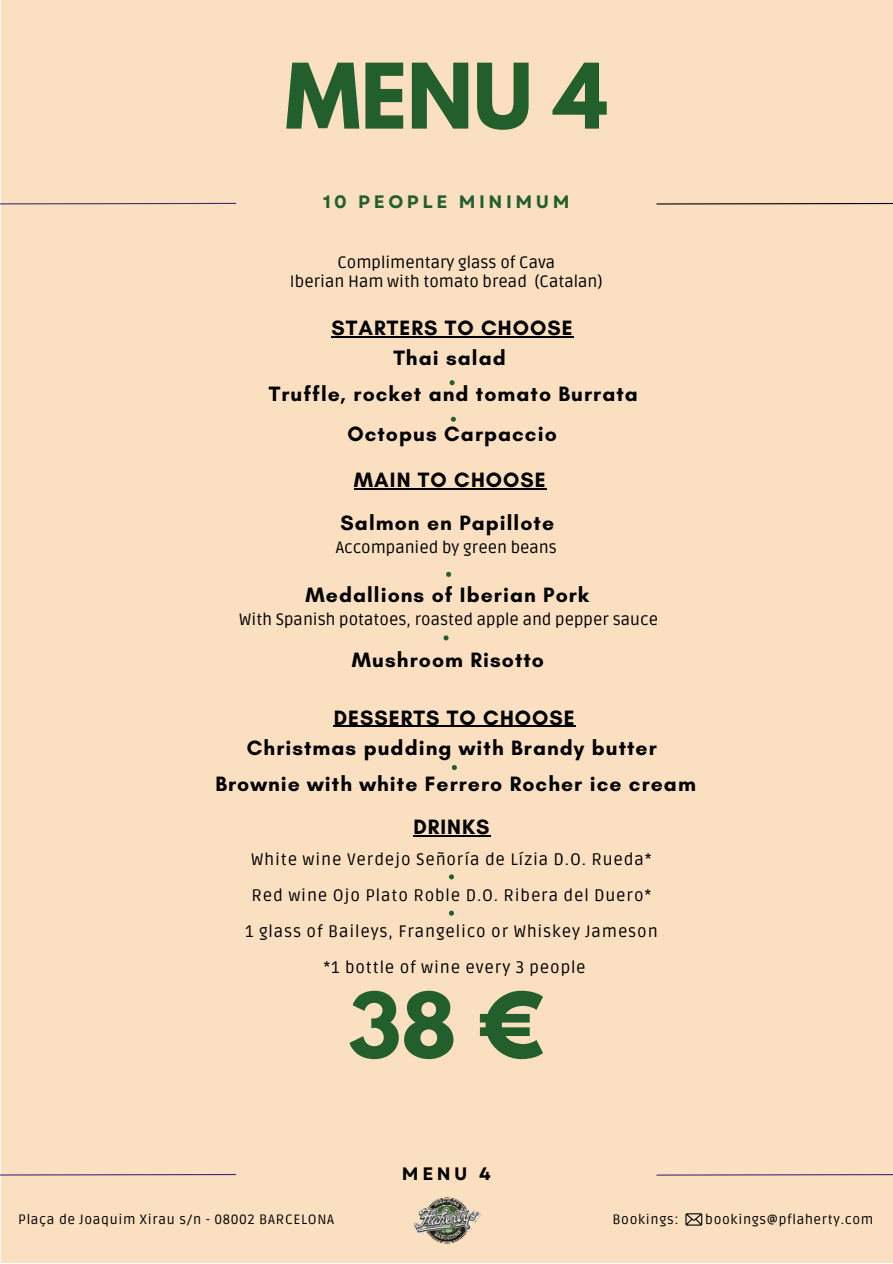
<style>
.page{position:relative;width:893px;height:1264px;background:#fff}
.page>*{position:absolute;margin:0;border:0;box-sizing:border-box;transform-origin:0 0}
.t1{font:700 79.95px "League Spartan";color:#235f2c}
.t2{font:700 21.15px "Glacial Indifference";letter-spacing:.05em;color:#000}
.t3{font:700 18px "Garet";letter-spacing:.2em;color:#235f2c}
.t4{font:700 18px "Garet";color:#000}
.t5{font:16.65px/36.2px "Ruda";letter-spacing:.05em;color:#000;text-align:center}
.t6{font:16.5px/19.2px "Ruda";color:#000;text-align:center}
.t7{font:13.5px "Ruda";letter-spacing:.05em;color:#000}
</style>
<div class="page">
<div style="left:1px;top:0;width:891px;height:1262px;background:#fadfc1"></div>
<svg style="left:0;top:202px;width:237px;height:3px"></svg>
<svg style="left:656px;top:202px;width:236px;height:3px"></svg>
<svg style="left:0;top:1174px;width:237px;height:2px"></svg>
<svg style="left:656px;top:1174px;width:236px;height:2px"></svg>
<img style="left:413px;top:1197px;width:68px;height:47px">
<svg style="left:685px;top:1213px;width:17px;height:12px"></svg>
<svg style="left:446px;top:572px;width:5px;height:5px"></svg>
<hr style="left:354px;top:488px;width:193px;height:1px;background:#000">
<svg style="left:443px;top:635px;width:5px;height:5px"></svg>
<svg style="left:452px;top:765px;width:5px;height:5px"></svg>
<hr style="left:334px;top:726px;width:242px;height:1px;background:#000">
<svg style="left:451px;top:417px;width:5px;height:5px"></svg>
<svg style="left:449px;top:380px;width:5px;height:5px"></svg>
<hr style="left:331px;top:336px;width:242px;height:1px;background:#000">
<svg style="left:449px;top:874px;width:5px;height:5px"></svg>
<hr style="left:413px;top:835px;width:77px;height:1px;background:#000">
<svg style="left:449px;top:910px;width:5px;height:5px"></svg>
<h1 class="t1" style="left:285px;top:34px;width:324px">MENU 4</h1>
<p class="t3" style="left:323px;top:191px;width:248px">10 PEOPLE MINIMUM</p>
<p class="t6" style="left:290px;top:253px;width:314px">Complimentary glass of Cava<br>Iberian Ham with tomato bread (Catalan)</p>
<p class="t2" style="left:331px;top:315px;width:243px">STARTERS TO CHOOSE</p>
<p class="t2" style="left:393px;top:345px;width:114px">Thai salad</p>
<p class="t2" style="left:269px;top:381px;width:370px">Truffle, rocket and tomato Burrata</p>
<p class="t2" style="left:347px;top:420px;width:211px">Octopus Carpaccio</p>
<p class="t2" style="left:354px;top:467px;width:193px">MAIN TO CHOOSE</p>
<p class="t2" style="left:340px;top:510px;width:215px">Salmon en Papillote</p>
<p class="t6" style="left:335px;top:538px;width:223px">Accompanied by green beans</p>
<p class="t2" style="left:305px;top:581px;width:285px">Medallions of Iberian Pork</p>
<p class="t6" style="left:239px;top:610px;width:420px">With Spanish potatoes, roasted apple and pepper sauce</p>
<p class="t2" style="left:352px;top:646px;width:194px">Mushroom Risotto</p>
<p class="t2" style="left:334px;top:704px;width:242px">DESSERTS TO CHOOSE</p>
<p class="t2" style="left:247px;top:734px;width:411px">Christmas pudding with Brandy butter</p>
<p class="t2" style="left:215px;top:770px;width:482px">Brownie with white Ferrero Rocher ice cream</p>
<p class="t2" style="left:413px;top:813px;width:78px">DRINKS</p>
<p class="t5" style="left:251px;top:841px;width:402px">White wine Verdejo Señoría de Lízia D.O. Rueda*</p>
<p class="t5" style="left:245px;top:877px;width:414px">Red wine Ojo Plato Roble D.O. Ribera del Duero*<br>1 glass of Baileys, Frangelico or Whiskey Jameson *1 bottle of wine every 3 people</p>
<h1 class="t1" style="left:348px;top:962px;width:198px">38 €</h1>
<p class="t7" style="left:18px;top:1211px;width:317px">Plaça de Joaquim Xirau s/n - 08002 BARCELONA</p>
<p class="t4" style="left:402px;top:1162px;width:90px">MENU 4</p>
<p class="t7" style="left:612px;top:1211px;width:68px">Bookings:</p>
<p class="t7" style="left:705px;top:1211px;width:169px">bookings@pflaherty.com</p>
</div>
